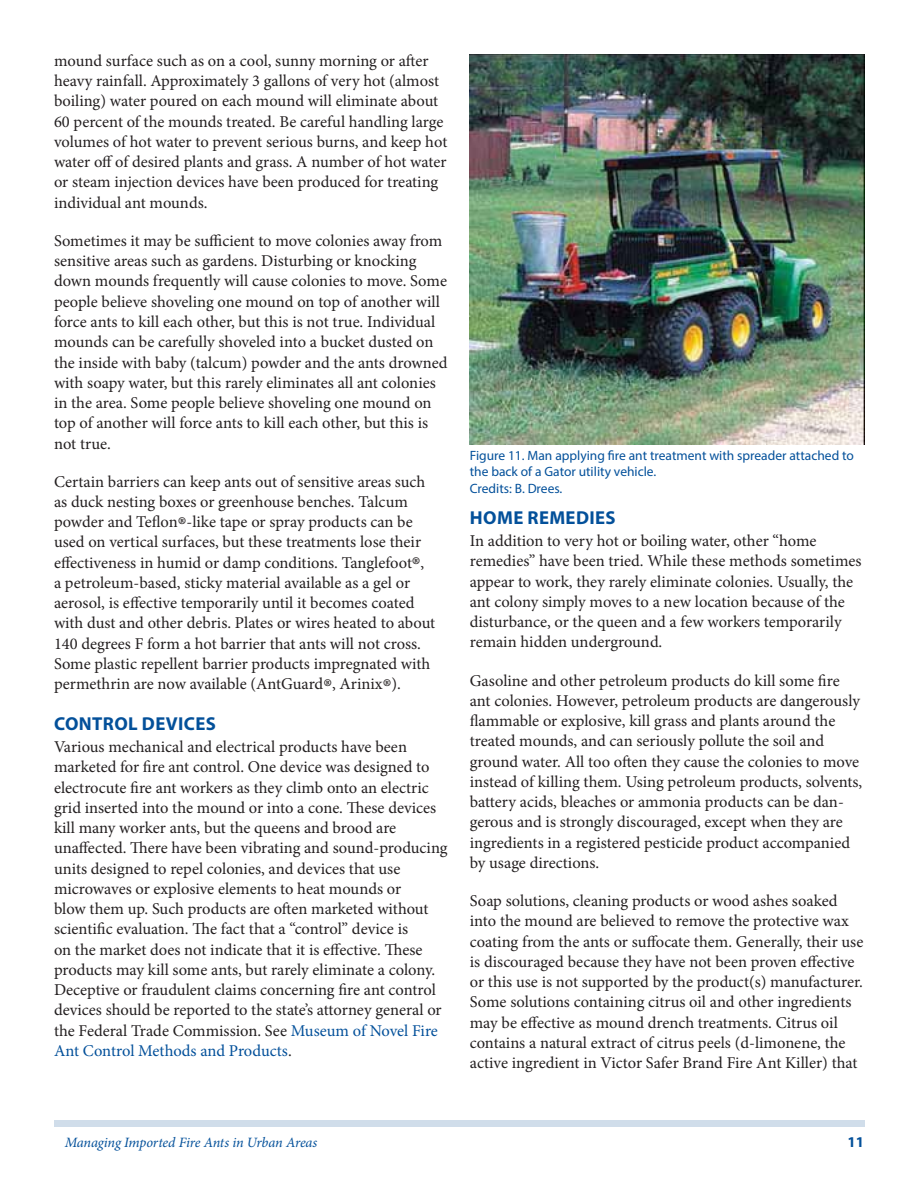
<style>
.page{position:relative;width:918px;height:1188px;background:#fff}
.page>*{position:absolute;margin:0;border:0;box-sizing:border-box;transform-origin:0 0}
.t1{font:700 18.75px "Myriad Pro";letter-spacing:.02em;color:#03509a}
.t2{font:16.5px/20.2px "Minion Pro";color:#231f20}
.t3{font:700 15px "Myriad Pro";color:#03509a}
.t4{font:italic 14.25px "Minion Pro";letter-spacing:-.015em;color:#03509a}
.t5{font:13.5px/16.5px "Myriad Pro";color:#03509a}
.s1{font-size:27px}
.s2{color:#03509a}
</style>
<div class="page">
<div style="left:54px;top:1120px;width:810px;height:7px;background:#d0ddea"></div>
<img style="left:470px;top:54px;width:394px;height:390px">
<p class="t2" style="left:54px;top:52px;width:395px">mound surface such as on a cool, sunny morning or after heavy rainfall. Approximately 3 gallons of very hot (almost boiling) water poured on each mound will eliminate about 60 percent of the mounds treated. Be careful handling large volumes of hot water to prevent serious burns, and keep hot water off of desired plants and grass. A number of hot water or steam injection devices have been produced for treating individual ant mounds.</p>
<p class="t2" style="left:54px;top:232px;width:395px">Sometimes it may be sufficient to move colonies away from sensitive areas such as gardens. Disturbing or knocking down mounds frequently will cause colonies to move. Some people believe shoveling one mound on top of another will force ants to kill each other, but this is not true. Individual mounds can be carefully shoveled into a bucket dusted on the inside with baby (talcum) powder and the ants drowned with soapy water, but this rarely eliminates all ant colonies in the area. Some people believe shoveling one mound on top of another will force ants to kill each other, but this is not true.</p>
<p class="t2" style="left:54px;top:473px;width:383px">Certain barriers can keep ants out of sensitive areas such as duck nesting boxes or greenhouse benches. Talcum powder and Teflon<span class="s1">®</span>-like tape or spray products can be used on vertical surfaces, but these treatments lose their effectiveness in humid or damp conditions. Tanglefoot<span class="s1">®</span>, a petroleum-based, sticky material available as a gel or aerosol, is effective temporarily until it becomes coated with dust and other debris. Plates or wires heated to about 140 degrees F form a hot barrier that ants will not cross.<br>Some plastic repellent barrier products impregnated with permethrin are now available (AntGuard<span class="s1">®</span>, Arinix<span class="s1">®</span>).</p>
<p class="t1" style="left:54px;top:716px;width:163px">CONTROL DEVICES</p>
<p class="t2" style="left:54px;top:738px;width:395px">Various mechanical and electrical products have been marketed for fire ant control. One device was designed to electrocute fire ant workers as they climb onto an electric grid inserted into the mound or into a cone. These devices kill many worker ants, but the queens and brood are unaffected. There have been vibrating and sound-producing units designed to repel colonies, and devices that use microwaves or explosive elements to heat mounds or<br>blow them up. Such products are often marketed without scientific evaluation. The fact that a “control” device is<br>on the market does not indicate that it is effective. These products may kill some ants, but rarely eliminate a colony.<br>Deceptive or fraudulent claims concerning fire ant control devices should be reported to the state’s attorney general or the Federal Trade Commission. See <span class="s2">Museum of Novel Fire Ant Control Methods and Products</span>.</p>
<p class="t5" style="left:470px;top:448px;width:386px">Figure 11. Man applying fire ant treatment with spreader attached to the back of a Gator utility vehicle.<br>Credits: B. Drees.</p>
<p class="t1" style="left:470px;top:510px;width:147px">HOME REMEDIES</p>
<p class="t2" style="left:470px;top:532px;width:393px">In addition to very hot or boiling water, other “home remedies” have been tried. While these methods sometimes appear to work, they rarely eliminate colonies. Usually, the ant colony simply moves to a new location because of the disturbance, or the queen and a few workers temporarily remain hidden underground.</p>
<p class="t2" style="left:470px;top:672px;width:394px">Gasoline and other petroleum products do kill some fire ant colonies. However, petroleum products are dangerously flammable or explosive, kill grass and plants around the treated mounds, and can seriously pollute the soil and ground water. All too often they cause the colonies to move instead of killing them. Using petroleum products, solvents, battery acids, bleaches or ammonia products can be dan&shy;gerous and is strongly discouraged, except when they are ingredients in a registered pesticide product accompanied by usage directions.</p>
<p class="t2" style="left:470px;top:892px;width:395px">Soap solutions, cleaning products or wood ashes soaked into the mound are believed to remove the protective wax coating from the ants or suffocate them. Generally, their use is discouraged because they have not been proven effective or this use is not supported by the product(s) manufacturer.<br>Some solutions containing citrus oil and other ingredients may be effective as mound drench treatments. Citrus oil contains a natural extract of citrus peels (d-limonene, the active ingredient in Victor Safer Brand Fire Ant Killer) that</p>
<p class="t4" style="left:65px;top:1137px;width:254px">Managing Imported Fire Ants in Urban Areas</p>
<p class="t3" style="left:847px;top:1137px;width:18px">11</p>
</div>
